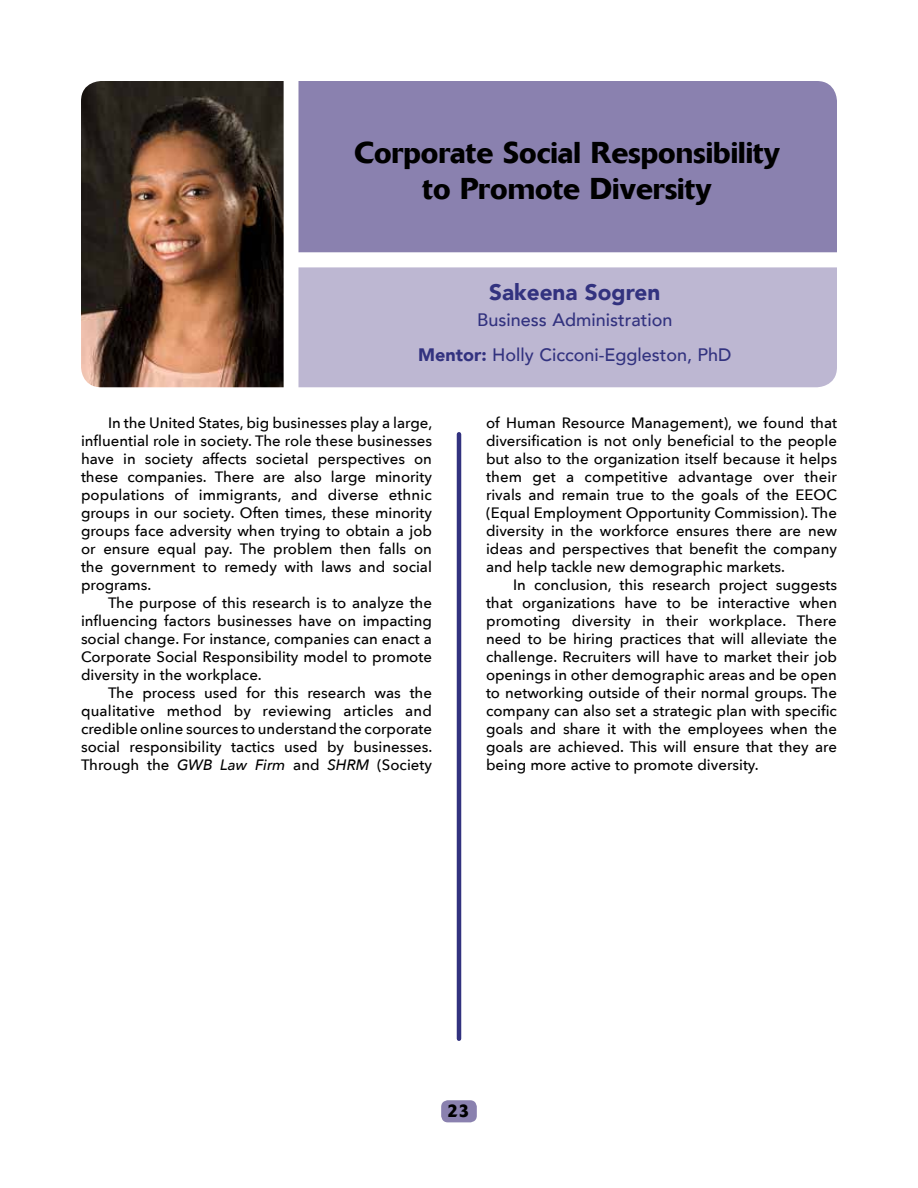
<style>
.page{position:relative;width:918px;height:1188px;background:#fff}
.page>*{position:absolute;margin:0;border:0;box-sizing:border-box;transform-origin:0 0}
.t1{font:500 30px/36px "Delta";color:#000;text-align:center}
.t2{font:900 22.5px "Avenir";color:#32327f}
.t3{font:500 18px/34.5px "Avenir";color:#32327f;text-align:center}
.t4{font:500 18px "Delta";color:#000}
.t5{font:500 15px/18px "Avenir Next";color:#000;text-align:justify}
.s1{font-weight:900}
.s2{font-style:italic}
</style>
<div class="page">
<hr style="left:457px;top:434px;width:4px;height:605px;background:#32327f">
<div style="left:298px;top:81px;width:539px;height:171px;background:#8a81af"></div>
<div style="left:298px;top:267px;width:539px;height:120px;background:#bdb7d2"></div>
<div style="left:441px;top:1100px;width:36px;height:22px;background:#8a81af;border-radius:7px"></div>
<img style="left:81px;top:81px;width:203px;height:306px">
<h1 class="t1" style="left:354px;top:135px;width:428px">Corporate Social Responsibility to Promote Diversity</h1>
<h2 class="t2" style="left:489px;top:273px;width:173px">Sakeena Sogren</h2>
<p class="t3" style="left:418px;top:302px;width:315px">Business Administration<br><span class="s1">Mentor:</span> Holly Cicconi-Eggleston, PhD</p>
<p class="t5" style="left:81px;top:413px;width:353px;text-indent:27px">In the United States, big businesses play a large, influential role in society. The role these businesses have in society affects societal perspectives on these companies. There are also large minority populations of immigrants, and diverse ethnic groups in our society. Often times, these minority groups face adversity when trying to obtain a job or ensure equal pay. The problem then falls on the government to remedy with laws and social programs.</p>
<p class="t5" style="left:81px;top:593px;width:353px;text-indent:27px">The purpose of this research is to analyze the influencing factors businesses have on impacting social change. For instance, companies can enact a Corporate Social Responsibility model to promote diversity in the workplace.</p>
<p class="t5" style="left:81px;top:683px;width:353px;text-indent:27px">The process used for this research was the qualitative method by reviewing articles and credible online sources to understand the corporate social responsibility tactics used by businesses.<br>Through the <span class="s2">GWB Law Firm</span> and <span class="s2">SHRM</span> (Society</p>
<p class="t5" style="left:486px;top:413px;width:353px">of Human Resource Management), we found that diversification is not only beneficial to the people but also to the organization itself because it helps them get a competitive advantage over their rivals and remain true to the goals of the EEOC (Equal Employment Opportunity Commission). The diversity in the workforce ensures there are new ideas and perspectives that benefit the company and help tackle new demographic markets.</p>
<p class="t5" style="left:486px;top:575px;width:353px;text-indent:27px">In conclusion, this research project suggests that organizations have to be interactive when promoting diversity in their workplace. There need to be hiring practices that will alleviate the challenge. Recruiters will have to market their job openings in other demographic areas and be open to networking outside of their normal groups. The company can also set a strategic plan with specific goals and share it with the employees when the goals are achieved. This will ensure that they are being more active to promote diversity.</p>
<p class="t4" style="left:447px;top:1100px;width:24px">23</p>
</div>
